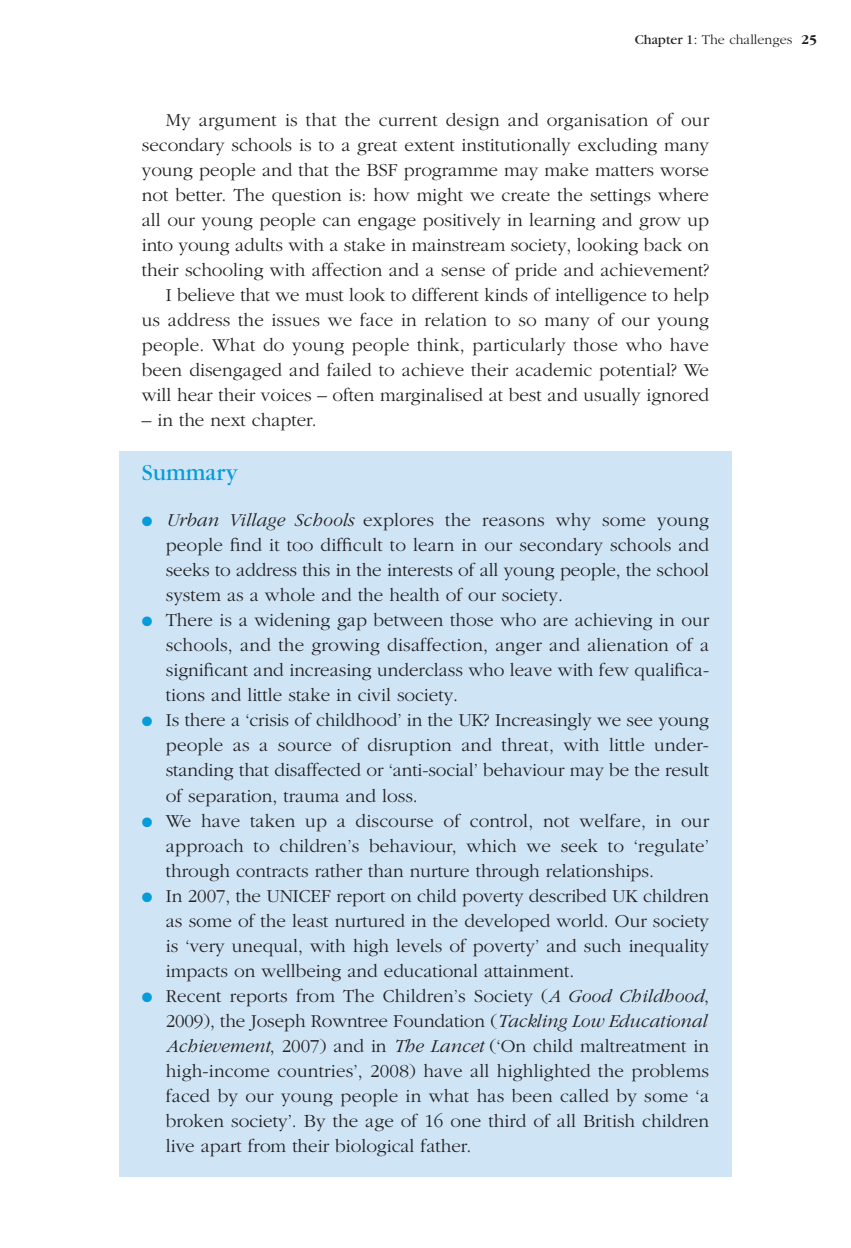
<style>
.page{position:relative;width:851px;height:1248px;background:#fff}
.page>*{position:absolute;margin:0;border:0;box-sizing:border-box;transform-origin:0 0}
.t1{font:24px "Garamond";color:#069bda}
.t2{font:300 19px/25px "Garamond";color:#231f20;text-align:justify}
.t3{font:300 14px "Garamond";color:#231f20}
.s1{font-weight:400}
.s2{font-weight:700}
.s3{color:#069bda}
.s4{font-style:italic}
</style>
<div class="page">
<div style="left:119px;top:451px;width:612px;height:725px;background:#cfe5f6"></div>
<p class="t3" style="left:634px;top:31px;width:184px"><span class="s1">Chapter 1:</span> The challenges <span class="s2">25</span></p>
<p class="t2" style="left:142px;top:107px;width:568px;text-align:right">My argument is that the current design and organisation of our secondary schools is to a great extent institutionally excluding many young people and that the BSF programme may make matters worse not better. The question is: how might we create the settings where all our young people can engage positively in learning and grow up into young adults with a stake in mainstream society, looking back on their schooling with affection and a sense of pride and achievement?<br>I believe that we must look to different kinds of intelligence to help<br>us address the issues we face in relation to so many of our young people. What do young people think, particularly those who have been disengaged and failed to achieve their academic potential? We will hear their voices – often marginalised at best and usually ignored</p>
<p class="t2" style="left:142px;top:407px;width:176px">– in the next chapter.</p>
<p class="t1" style="left:142px;top:464px;width:97px">Summary</p>
<p class="t2" style="left:166px;top:507px;width:544px;text-indent:-24px"><span class="s3">●</span> <span class="s4">Urban Village Schools</span> explores the reasons why some young people find it too difficult to learn in our secondary schools and seeks to address this in the interests of all young people, the school system as a whole and the health of our society.</p>
<p class="t2" style="left:166px;top:607px;width:544px;text-indent:-24px"><span class="s3">●</span> There is a widening gap between those who are achieving in our schools, and the growing disaffection, anger and alienation of a significant and increasing underclass who leave with few qualifica&shy;tions and little stake in civil society.</p>
<p class="t2" style="left:166px;top:707px;width:544px;text-indent:-24px"><span class="s3">●</span> Is there a ‘crisis of childhood’ in the UK? Increasingly we see young people as a source of disruption and threat, with little under&shy;standing that disaffected or ‘anti-social’ behaviour may be the result of separation, trauma and loss.</p>
<p class="t2" style="left:166px;top:807px;width:544px;text-indent:-24px"><span class="s3">●</span> We have taken up a discourse of control, not welfare, in our approach to children’s behaviour, which we seek to ‘regulate’ through contracts rather than nurture through relationships.</p>
<p class="t2" style="left:166px;top:882px;width:544px;text-indent:-24px"><span class="s3">●</span> In 2007, the UNICEF report on child poverty described UK children as some of the least nurtured in the developed world. Our society is ‘very unequal, with high levels of poverty’ and such inequality impacts on wellbeing and educational attainment.</p>
<p class="t2" style="left:166px;top:982px;width:544px;text-align:left;text-indent:-24px"><span class="s3">●</span> Recent reports from The Children’s Society (<span class="s4">A Good Childhood</span>, 2009), the Joseph Rowntree Foundation (<span class="s4">Tackling Low Educational Achievement</span>, 2007) and in <span class="s4">The Lancet</span> (‘On child maltreatment in high-income countries’, 2008) have all highlighted the problems faced by our young people in what has been called by some ‘a broken society’. By the age of 16 one third of all British children live apart from their biological father.</p>
</div>
